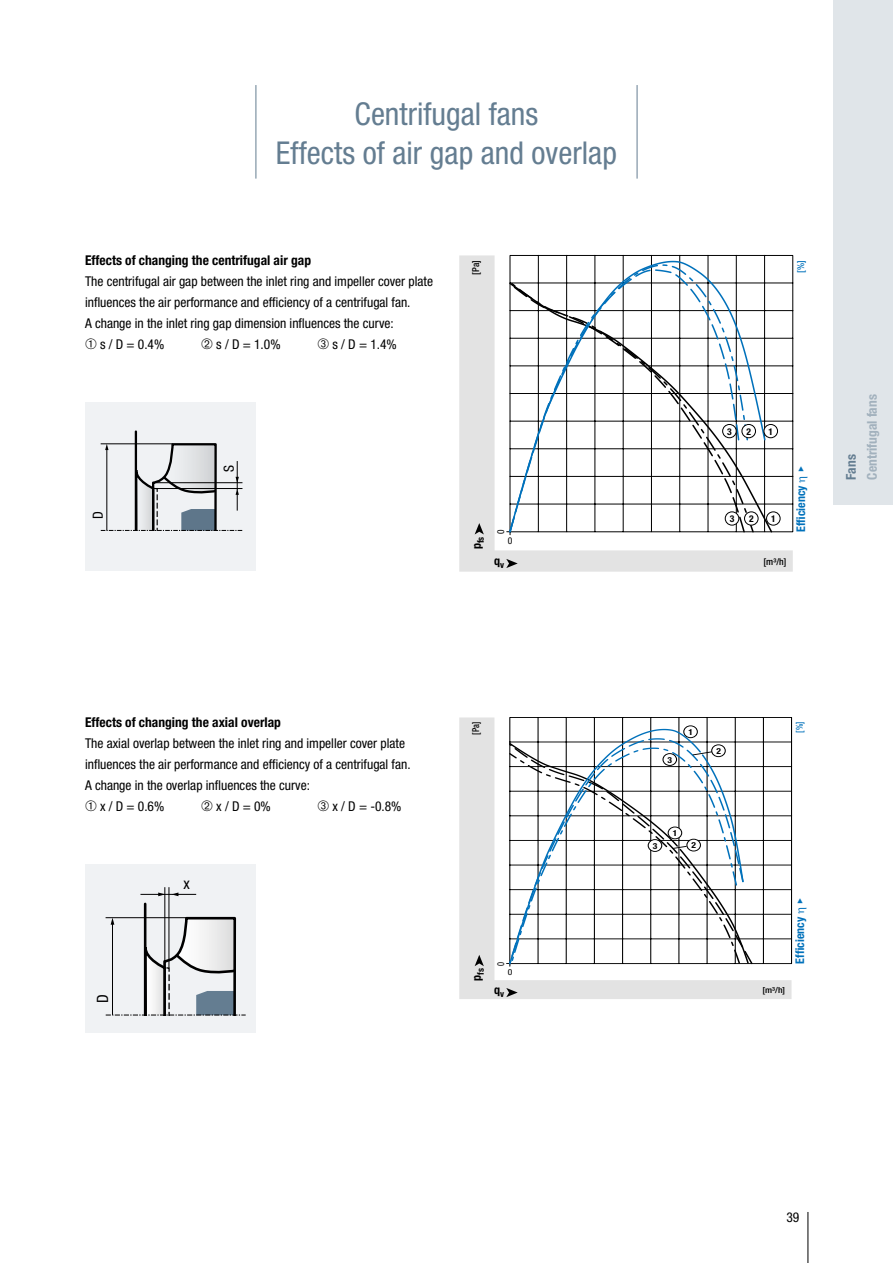
<style>
.page{position:relative;width:893px;height:1263px;background:#fff}
.page>*{position:absolute;margin:0;border:0;box-sizing:border-box;transform-origin:0 0}
.t1{font:condensed 31.5px/39px "Helvetica Neue LT Pro";color:#647d91;text-align:center}
.t2{font:condensed 15.6px "Helvetica Neue LT Pro";color:#000}
.t3{font:condensed 13.95px "Helvetica Neue LT Pro";color:#000}
.t4{font:condensed 13.5px/21px "Helvetica Neue LT Pro";color:#000}
.t5{font:700 condensed 13.5px "Helvetica Neue LT Pro";color:#000}
.t6{font:700 condensed 13.5px "Helvetica Neue LT Pro";color:#a2b1bd}
.t7{font:700 condensed 13.5px "Helvetica Neue LT Pro";color:#647d91}
.t8{font:700 condensed 12px "Helvetica Neue LT Pro";color:#0071bb}
.t9{font:700 condensed 12px "Helvetica Neue LT Pro";color:#000}
.t10{font:500 condensed 9.6px "Helvetica Neue LT";color:#000}
.t11{font:500 condensed 9.6px "Helvetica Neue LT";color:#000;scale:.87 1}
.t12{font:500 condensed 9.6px "Helvetica Neue LT";color:#0071bb}
.t13{font:500 condensed 9.6px "Helvetica Neue LT";color:#0071bb;scale:.87 1}
.t14{font:condensed 9.6px "Helvetica Neue LT";color:#000}
.t15{font:condensed 9.6px "Helvetica Neue LT";color:#000;scale:.87 1}
.t16{font:500 condensed 9.3px "Helvetica Neue LT";color:#000}
.t17{font:700 condensed 9.3px "Helvetica Neue LT";color:#000}
.t18{font:condensed 9.3px "Helvetica Neue LT";color:#000}
.t19{font:700 condensed 9px "Helvetica Neue LT Pro";color:#000}
.t20{font:500 condensed 8.4px "Helvetica Neue LT";color:#000;scale:1.14 1}
.t21{font:700 condensed 8.4px "Helvetica Neue LT";color:#000;scale:1.14 1}
.t22{font:condensed 8.4px "Helvetica Neue LT";color:#000;scale:1.14 1}
.s1{font-family:"Wuerth";font-weight:400;font-stretch:normal}
</style>
<div class="page">
<hr style="left:807px;top:1212px;width:1px;height:51px;background:#000">
<div style="left:833px;top:0;width:60px;height:505px;background:#e0e5e9"></div>
<div style="left:85px;top:864px;width:170px;height:168px;background:#f0f2f4"></div>
<div style="left:85px;top:402px;width:170px;height:168px;background:#f0f2f4"></div>
<svg style="left:459px;top:255px;width:334px;height:317px;fill:#e3e3e3"></svg>
<svg style="left:510px;top:255px;width:283px;height:280px"></svg>
<svg style="left:766px;top:281px;width:7px;height:253px"></svg>
<div style="left:766px;top:512px;width:14px;height:13px;background:#fff;border-radius:50%"></div>
<div style="left:766px;top:511px;width:15px;height:15px;border:1px solid #000;border-radius:50%"></div>
<svg style="left:508px;top:260px;width:258px;height:274px"></svg>
<div style="left:723px;top:424px;width:13px;height:14px;background:#fff;border-radius:50%"></div>
<div style="left:722px;top:424px;width:15px;height:14px;border:1px solid #000;border-radius:50%"></div>
<div style="left:764px;top:424px;width:13px;height:14px;background:#fff;border-radius:50%"></div>
<div style="left:763px;top:424px;width:15px;height:14px;border:1px solid #000;border-radius:50%"></div>
<div style="left:742px;top:424px;width:13px;height:14px;background:#fff;border-radius:50%"></div>
<div style="left:741px;top:424px;width:15px;height:14px;border:1px solid #000;border-radius:50%"></div>
<svg style="left:459px;top:717px;width:332px;height:282px;fill:#e3e3e3"></svg>
<svg style="left:509px;top:717px;width:283px;height:249px"></svg>
<svg style="left:745px;top:742px;width:5px;height:222px"></svg>
<svg style="left:508px;top:728px;width:236px;height:237px"></svg>
<div style="left:668px;top:827px;width:14px;height:12px;background:#fff;border-radius:50%"></div>
<div style="left:668px;top:826px;width:14px;height:13px;border:1px solid #000;border-radius:50%"></div>
<div style="left:687px;top:839px;width:13px;height:12px;background:#fff;border-radius:50%"></div>
<div style="left:686px;top:839px;width:15px;height:12px;border:1px solid #000;border-radius:50%"></div>
<div style="left:684px;top:726px;width:13px;height:12px;background:#fff;border-radius:50%"></div>
<div style="left:683px;top:725px;width:15px;height:13px;border:1px solid #000;border-radius:50%"></div>
<div style="left:712px;top:745px;width:13px;height:12px;background:#fff;border-radius:50%"></div>
<div style="left:711px;top:744px;width:15px;height:13px;border:1px solid #000;border-radius:50%"></div>
<div style="left:663px;top:754px;width:13px;height:11px;background:#fff;border-radius:50%"></div>
<div style="left:663px;top:753px;width:14px;height:13px;border:1px solid #000;border-radius:50%"></div>
<svg style="left:692px;top:751px;width:21px;height:5px"></svg>
<div style="left:648px;top:840px;width:14px;height:11px;background:#fff;border-radius:50%"></div>
<div style="left:648px;top:839px;width:14px;height:13px;border:1px solid #000;border-radius:50%"></div>
<svg style="left:672px;top:845px;width:16px;height:4px"></svg>
<hr style="left:135px;top:431px;width:2px;height:100px;background:#000">
<svg style="left:101px;top:442px;width:141px;height:89px"></svg>
<hr style="left:144px;top:904px;width:2px;height:111px;background:#000">
<svg style="left:106px;top:915px;width:140px;height:101px"></svg>
<hr style="left:165px;top:887px;width:1px;height:80px;background:#000">
<hr style="left:169px;top:887px;width:1px;height:80px;background:#000">
<svg style="left:140px;top:892px;width:56px;height:4px"></svg>
<hr style="left:255px;top:85px;width:1px;height:94px;background:#647d91">
<hr style="left:637px;top:85px;width:1px;height:94px;background:#647d91">
<svg style="left:475px;top:523px;width:9px;height:11px"></svg>
<svg style="left:475px;top:955px;width:9px;height:11px"></svg>
<svg style="left:506px;top:559px;width:12px;height:9px"></svg>
<svg style="left:506px;top:988px;width:12px;height:9px"></svg>
<h1 class="t1" style="left:276px;top:94px;width:342px">Centrifugal fans<br>Effects of air gap and overlap</h1>
<p class="t5" style="left:85px;top:252px;width:228px">Effects of changing the centrifugal air gap</p>
<p class="t4" style="left:85px;top:270px;width:350px">The centrifugal air gap between the inlet ring and impeller cover plate influences the air performance and efficiency of a centrifugal fan.<br>A change in the inlet ring gap dimension influences the curve:<br>➀ s / D = 0.4%</p>
<p class="t4" style="left:201px;top:333px;width:81px">➁ s / D = 1.0%</p>
<p class="t4" style="left:317px;top:333px;width:81px">➂ s / D = 1.4%</p>
<p class="t3" style="left:90px;top:519px;width:9px;rotate:-90deg">D</p>
<p class="t3" style="left:221px;top:471px;width:8px;rotate:-90deg">S</p>
<p class="t10" style="left:470px;top:275px;width:16px;rotate:-90deg">[Pa]</p>
<p class="t12" style="left:795px;top:273px;width:14px;rotate:-90deg">[%]</p>
<p class="t19" style="left:475px;top:549px;width:14px;rotate:-90deg"><sup>p</sup>fs</p>
<p class="t14" style="left:495px;top:534px;width:6px;rotate:-90deg">0</p>
<p class="t18" style="left:508px;top:535px;width:6px">0</p>
<p class="t9" style="left:494px;top:554px;width:11px">q<sub>v</sub></p>
<p class="t17" style="left:727px;top:426px;width:6px">3</p>
<p class="t17" style="left:747px;top:426px;width:6px">2</p>
<p class="t17" style="left:769px;top:426px;width:6px">1</p>
<p class="t17" style="left:730px;top:513px;width:6px">3</p>
<p class="t17" style="left:749px;top:513px;width:6px">2</p>
<p class="t17" style="left:771px;top:513px;width:6px">1</p>
<p class="t16" style="left:764px;top:556px;width:24px">[m³/h]</p>
<p class="t8" style="left:794px;top:532px;width:67px;rotate:-90deg">Efficiency <span class="s1">▸</span></p>
<p class="t7" style="left:843px;top:480px;width:27px;rotate:-90deg">Fans</p>
<p class="t6" style="left:864px;top:480px;width:87px;rotate:-90deg">Centrifugal fans</p>
<p class="t5" style="left:85px;top:714px;width:197px">Effects of changing the axial overlap</p>
<p class="t4" style="left:85px;top:732px;width:327px">The axial overlap between the inlet ring and impeller cover plate influences the air performance and efficiency of a centrifugal fan.<br>A change in the overlap influences the curve:<br>➀ x / D = 0.6%</p>
<p class="t4" style="left:201px;top:795px;width:71px">➁ x / D = 0%</p>
<p class="t4" style="left:317px;top:795px;width:86px">➂ x / D = -0.8%</p>
<p class="t2" style="left:93px;top:1002px;width:10px;rotate:-90deg">D</p>
<p class="t2" style="left:184px;top:875px;width:8px">x</p>
<p class="t11" style="left:470px;top:734px;width:16px;rotate:-90deg">[Pa]</p>
<p class="t13" style="left:794px;top:733px;width:14px;rotate:-90deg">[%]</p>
<p class="t21" style="left:688px;top:727px;width:6px">1</p>
<p class="t19" style="left:475px;top:981px;width:14px;rotate:-90deg"><sup>p</sup>fs</p>
<p class="t15" style="left:495px;top:966px;width:6px;rotate:-90deg">0</p>
<p class="t22" style="left:508px;top:967px;width:6px">0</p>
<p class="t9" style="left:494px;top:983px;width:11px">q<sub>v</sub></p>
<p class="t21" style="left:668px;top:754px;width:6px">3</p>
<p class="t21" style="left:716px;top:746px;width:6px">2</p>
<p class="t21" style="left:653px;top:840px;width:6px">3</p>
<p class="t21" style="left:673px;top:828px;width:6px">1</p>
<p class="t21" style="left:691px;top:840px;width:6px">2</p>
<p class="t20" style="left:762px;top:985px;width:21px">[m³/h]</p>
<p class="t8" style="left:793px;top:964px;width:67px;rotate:-90deg">Efficiency <span class="s1">▸</span></p>
<p class="t4" style="left:786px;top:1206px;width:14px">39</p>
</div>
